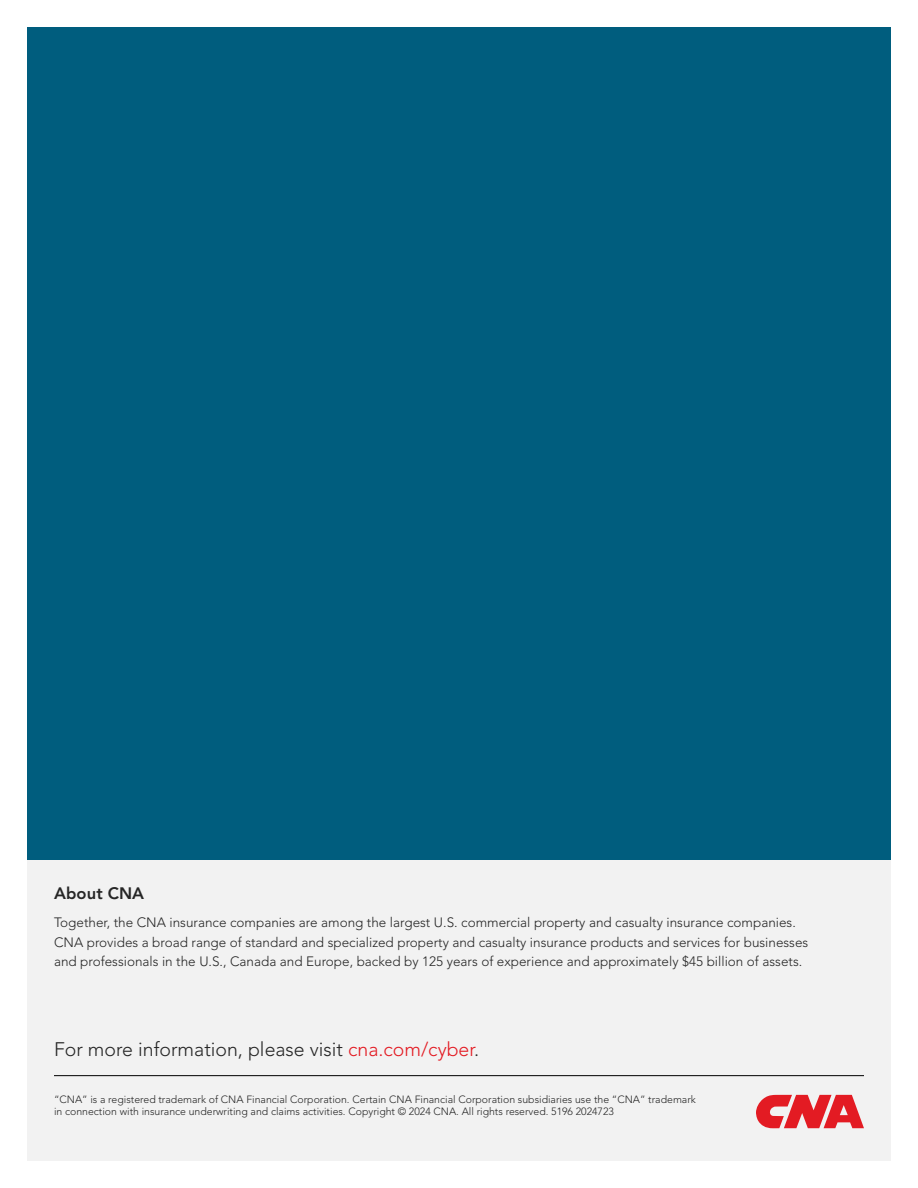
<style>
.page{position:relative;width:918px;height:1188px;background:#fff}
.page>*{position:absolute;margin:0;border:0;box-sizing:border-box;transform-origin:0 0}
.t1{font:300 19.5px "Avenir LT Std";color:#262626}
.t2{font:800 16.5px "Avenir LT Std";letter-spacing:.005em;color:#262626}
.t3{font:300 13.5px/19.5px "Avenir LT Std";color:#262626}
.t4{font:300 10.5px/12.6px "Avenir LT Std";color:#262626}
.s1{color:#e31b23}
</style>
<div class="page">
<div style="left:27px;top:859px;width:864px;height:302px;background:#f2f2f2"></div>
<div style="left:27px;top:27px;width:864px;height:832px;background:#005d7e"></div>
<svg style="left:756px;top:1095px;width:108px;height:33px"></svg>
<hr style="left:54px;top:1075px;width:810px;height:1px;background:#000">
<p class="t2" style="left:54px;top:883px;width:92px">About CNA</p>
<p class="t3" style="left:54px;top:913px;width:756px">Together, the CNA insurance companies are among the largest U.S. commercial property and casualty insurance companies.<br>CNA provides a broad range of standard and specialized property and casualty insurance products and services for businesses and professionals in the U.S., Canada and Europe, backed by 125 years of experience and approximately $45 billion of assets.</p>
<h1 class="t1" style="left:54px;top:1038px;width:427px">For more information, please visit <span class="s1">cna.com/cyber</span>.</h1>
<p class="t4" style="left:54px;top:1093px;width:643px">“CNA” is a registered trademark of CNA Financial Corporation. Certain CNA Financial Corporation subsidiaries use the “CNA” trademark in connection with insurance underwriting and claims activities. Copyright © 2024 CNA. All rights reserved. 5196 2024723</p>
</div>
